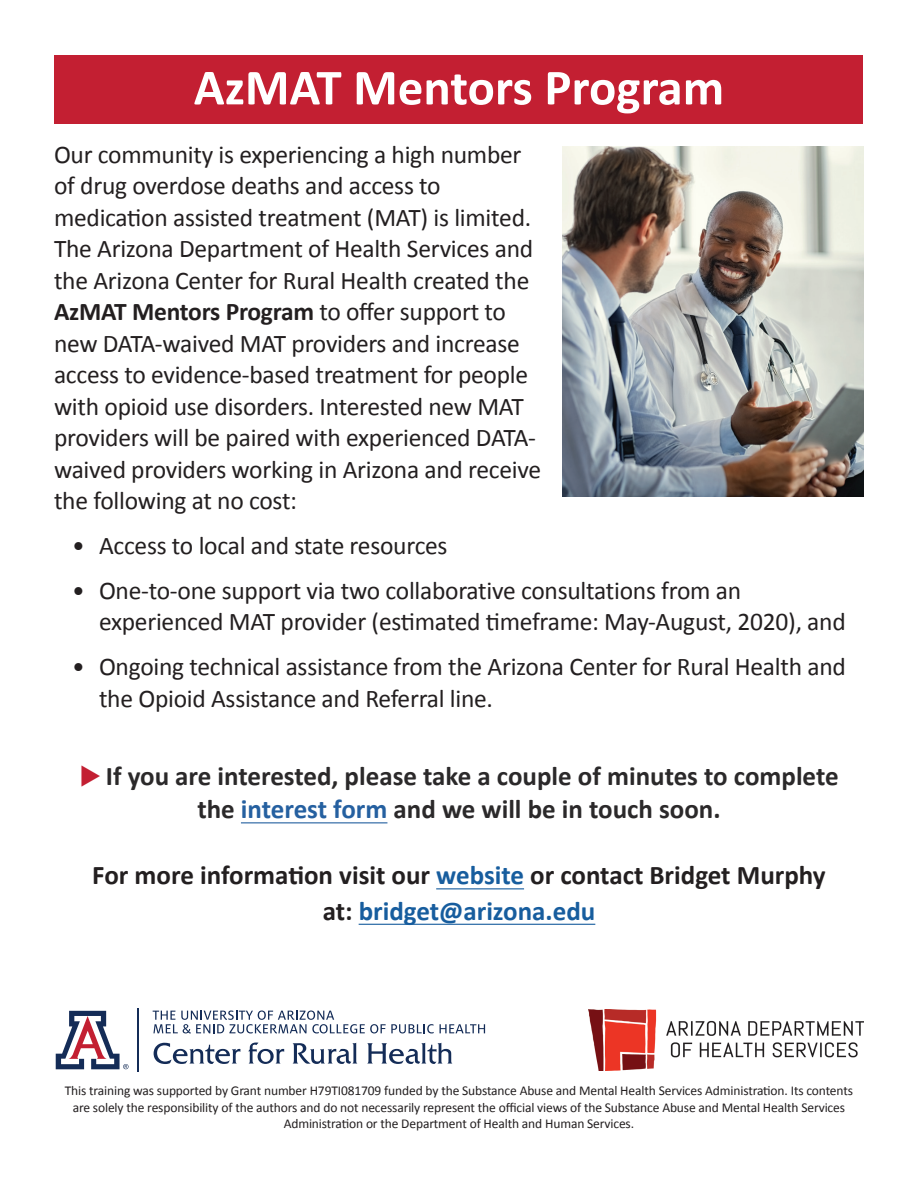
<style>
.page{position:relative;width:918px;height:1188px;background:#fff}
.page>*{position:absolute;margin:0;border:0;box-sizing:border-box;transform-origin:0 0}
.t1{font:700 51px "Calibri";color:#fff}
.t2{font:700 27px/33px "Calibri";color:#2b292a;text-align:center}
.t3{font:700 27px/35.4px "Calibri";color:#231f20;text-align:center}
.t4{font:25.5px/31.5px "Calibri";letter-spacing:-.01em;color:#231f20}
.t5{font:13.5px/16.5px "Calibri";letter-spacing:-.01em;color:#231f20;text-align:center}
.s1{font-weight:700}
.s2{color:#c31f32}
.s3{color:#2560a0}
.s4{color:#175d9e}
</style>
<div class="page">
<div style="left:55px;top:55px;width:808px;height:68px;background:#c31f32"></div>
<hr style="left:241px;top:822px;width:146px;height:1px;background:#2560a0">
<hr style="left:436px;top:888px;width:88px;height:1px;background:#175d9e">
<hr style="left:359px;top:924px;width:236px;height:1px;background:#175d9e">
<img style="left:563px;top:146px;width:301px;height:351px">
<svg style="left:55px;top:1010px;width:74px;height:60px"></svg>
<hr style="left:137px;top:1008px;width:2px;height:64px;background:#142c57">
<svg style="left:153px;top:1011px;width:281px;height:22px"></svg>
<svg style="left:440px;top:1024px;width:45px;height:9px"></svg>
<svg style="left:154px;top:1043px;width:86px;height:21px"></svg>
<svg style="left:248px;top:1043px;width:36px;height:21px"></svg>
<svg style="left:293px;top:1043px;width:64px;height:21px"></svg>
<svg style="left:367px;top:1043px;width:85px;height:21px"></svg>
<img style="left:589px;top:1010px;width:275px;height:61px">
<h1 class="t1" style="left:194px;top:55px;width:532px">AzMAT Mentors Program</h1>
<p class="t4" style="left:54px;top:139px;width:489px">Our community is experiencing a high number of drug overdose deaths and access to medication assisted treatment (MAT) is limited.<br>The Arizona Department of Health Services and the Arizona Center for Rural Health created the <span class="s1">AzMAT Mentors Program</span> to offer support to new DATA-waived MAT providers and increase access to evidence-based treatment for people with opioid use disorders. Interested new MAT providers will be paired with experienced DATA&shy;waived providers working in Arizona and receive the following at no cost:</p>
<p class="t4" style="left:72px;top:529px;width:377px">• Access to local and state resources</p>
<p class="t4" style="left:99px;top:574px;width:748px;text-indent:-27px">• One-to-one support via two collaborative consultations from an experienced MAT provider (estimated timeframe: May-August, 2020), and</p>
<p class="t4" style="left:99px;top:651px;width:748px;text-indent:-27px">• Ongoing technical assistance from the Arizona Center for Rural Health and the Opioid Assistance and Referral line.</p>
<p class="t2" style="left:79px;top:760px;width:761px"><span class="s2">◆</span> If you are interested, please take a couple of minutes to complete the <span class="s3">interest form</span> and we will be in touch soon.</p>
<p class="t3" style="left:92px;top:858px;width:735px">For more information visit our <span class="s4">website</span> or contact Bridget Murphy at: <span class="s4">bridget@arizona.edu</span></p>
<p class="t5" style="left:65px;top:1083px;width:790px">This training was supported by Grant number H79TI081709 funded by the Substance Abuse and Mental Health Services Administration. Its contents are solely the responsibility of the authors and do not necessarily represent the official views of the Substance Abuse and Mental Health Services<br>Administration or the Department of Health and Human Services.</p>
</div>
